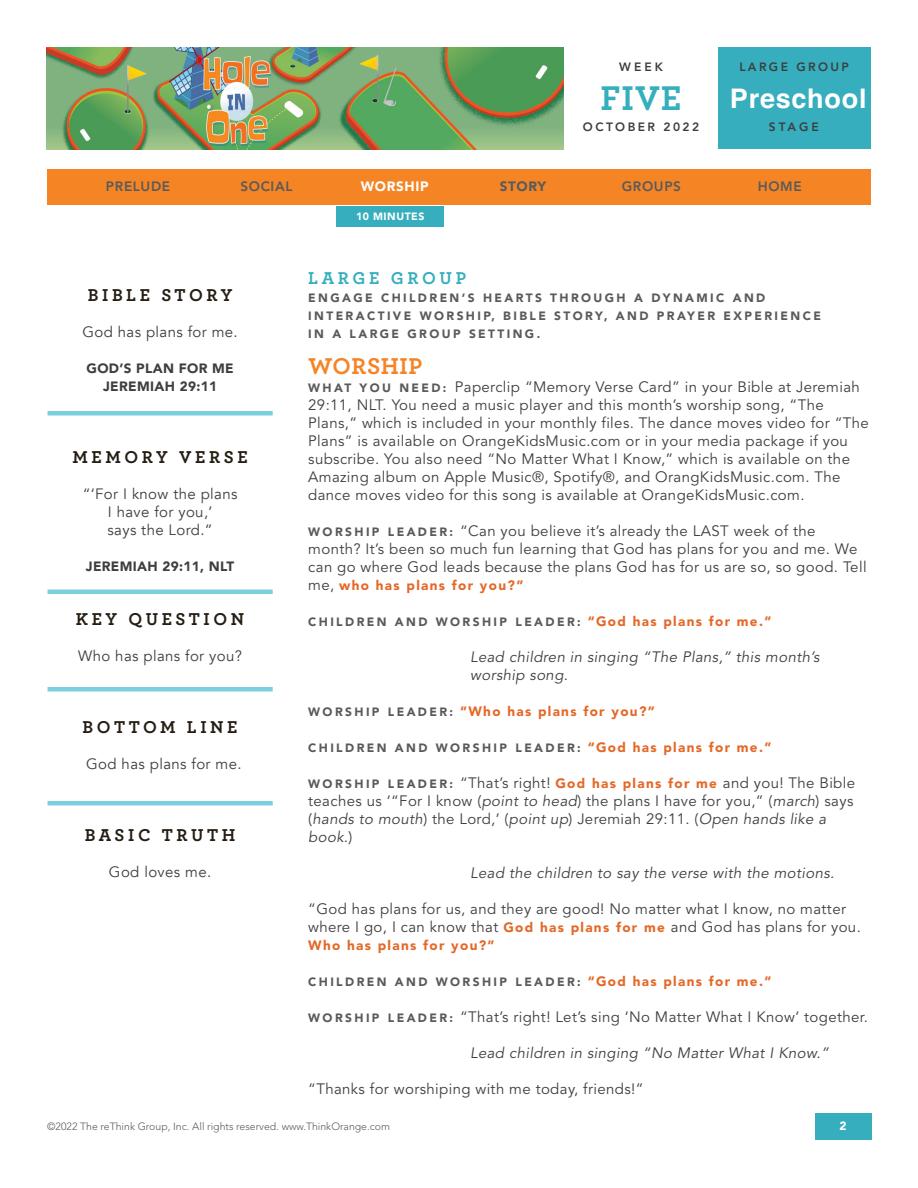
<style>
.page{position:relative;width:918px;height:1188px;background:#fff}
.page>*{position:absolute;margin:0;border:0;box-sizing:border-box;transform-origin:0 0}
.t1{font:700 36px "Archer Pro";color:#36aebd}
.t2{font:700 27px "Helvetica";letter-spacing:.03em;color:#fff}
.t3{font:700 24px "Archer Pro";letter-spacing:.025em;color:#f58425}
.t4{font:700 18px "Archer Pro";letter-spacing:.2em;color:#251d13}
.t5{font:700 18px "Archer Pro";letter-spacing:.2em;color:#36aebd}
.t6{font:15px/18px "Avenir LT Std";letter-spacing:.025em;color:#3e3e3f}
.t7{font:italic 15px/18px "Avenir LT Std";letter-spacing:.025em;color:#3e3e3f}
.t8{font:15px/18px "Avenir";letter-spacing:.025em;color:#3e3e3f;text-align:center}
.t9{font:900 13.5px "Avenir LT Std";letter-spacing:.1em;color:#e46828}
.t10{font:900 13.5px/18px "Avenir";letter-spacing:.025em;color:#3e3e3f;text-align:center}
.t11{font:800 13.5px "Avenir LT Std";letter-spacing:.05em;color:#585a5c}
.t12{font:900 13.5px "Avenir LT Std";letter-spacing:.05em;color:#fff}
.t13{font:900 13.5px "Avenir LT Std";letter-spacing:.05em;color:#595a5d}
.t14{font:900 12px/18px "Avenir LT Std";letter-spacing:.2em;color:#585a5c}
.t15{font:800 12px "Avenir LT Std";letter-spacing:.2em;color:#3e3e3f}
.t16{font:900 12px "Avenir LT Std";color:#fff}
.t17{font:300 10.5px "Avenir LT Std";color:#585a5c}
.t18{font:900 10.5px "Avenir LT Std";letter-spacing:.05em;color:#fff}
.s1{font-weight:900;font-size:12px;color:#585a5c}
.s2{font-weight:400;font-size:15px;color:#3e3e3f}
.s3{font-size:13.5px;color:#e46828}
.s4{font-size:12px;color:#585a5c}
.s5{font-weight:900;font-size:13.5px;color:#e46828}
.s6{font-style:italic}
</style>
<div class="page">
<img style="left:46px;top:47px;width:518px;height:102px">
<div style="left:717px;top:47px;width:154px;height:102px;background:#36aebd"></div>
<div style="left:48px;top:411px;width:225px;height:5px;background:#7bd0e0"></div>
<hr style="left:48px;top:590px;width:225px;height:4px;background:#7bd0e0">
<div style="left:48px;top:687px;width:225px;height:5px;background:#7bd0e0"></div>
<div style="left:48px;top:801px;width:225px;height:5px;background:#7bd0e0"></div>
<div style="left:815px;top:1113px;width:57px;height:27px;background:#36aebd"></div>
<div style="left:336px;top:206px;width:108px;height:20px;background:#36aebd"></div>
<div style="left:47px;top:170px;width:824px;height:36px;background:#f58425"></div>
<p class="t15" style="left:619px;top:59px;width:45px">WEEK</p>
<h1 class="t1" style="left:601px;top:69px;width:82px">FIVE</h1>
<p class="t15" style="left:583px;top:120px;width:118px">OCTOBER 2022</p>
<p class="t15" style="left:739px;top:59px;width:111px">LARGE GROUP</p>
<h2 class="t2" style="left:730px;top:82px;width:138px">Preschool</h2>
<p class="t15" style="left:769px;top:120px;width:52px">STAGE</p>
<p class="t11" style="left:106px;top:178px;width:66px">PRELUDE</p>
<p class="t11" style="left:240px;top:178px;width:54px">SOCIAL</p>
<p class="t12" style="left:361px;top:178px;width:70px">WORSHIP</p>
<p class="t13" style="left:500px;top:178px;width:48px">STORY</p>
<p class="t11" style="left:622px;top:178px;width:61px">GROUPS</p>
<p class="t11" style="left:758px;top:178px;width:46px">HOME</p>
<p class="t4" style="left:88px;top:281px;width:146px">BIBLE STORY</p>
<p class="t8" style="left:82px;top:324px;width:157px">God has plans for me.</p>
<p class="t10" style="left:87px;top:359px;width:149px">GOD’S PLAN FOR ME<br>JEREMIAH 29:11</p>
<p class="t4" style="left:72px;top:443px;width:177px">MEMORY VERSE</p>
<p class="t8" style="left:83px;top:486px;width:156px">“‘For I know the plans<br>I have for you,’<br>says the Lord.”</p>
<p class="t10" style="left:86px;top:557px;width:150px">JEREMIAH 29:11, NLT</p>
<p class="t4" style="left:76px;top:605px;width:170px">KEY QUESTION</p>
<p class="t8" style="left:78px;top:648px;width:165px">Who has plans for you?</p>
<p class="t4" style="left:83px;top:713px;width:156px">BOTTOM LINE</p>
<p class="t8" style="left:86px;top:756px;width:157px">God has plans for me.</p>
<p class="t4" style="left:85px;top:821px;width:152px">BASIC TRUTH</p>
<p class="t8" style="left:109px;top:864px;width:104px">God loves me.</p>
<p class="t18" style="left:356px;top:210px;width:70px">10 MINUTES</p>
<p class="t5" style="left:308px;top:263px;width:159px">LARGE GROUP</p>
<p class="t14" style="left:308px;top:288px;width:514px">ENGAGE CHILDREN’S HEARTS THROUGH A DYNAMIC AND<br>INTERACTIVE WORSHIP, BIBLE STORY, AND PRAYER EXPERIENCE<br>IN A LARGE GROUP SETTING.</p>
<h3 class="t3" style="left:308px;top:347px;width:116px">WORSHIP</h3>
<p class="t6" style="left:308px;top:378px;width:562px"><span class="s1">W H AT Y O U N E E D :</span> Paperclip “Memory Verse Card” in your Bible at Jeremiah 29:11, NLT. You need a music player and this month’s worship song, “The Plans,” which is included in your monthly files. The dance moves video for “The Plans” is available on OrangeKidsMusic.com or in your media package if you subscribe. You also need “No Matter What I Know,” which is available on the Amazing album on Apple Music®, Spotify®, and OrangKidsMusic.com. The dance moves video for this song is available at OrangeKidsMusic.com.</p>
<p class="t6" style="left:308px;top:522px;width:560px"><span class="s1">W O R S H I P L E A D E R :</span> “Can you believe it’s already the LAST week of the month? It’s been so much fun learning that God has plans for you and me. We can go where God leads because the plans God has for us are so, so good. Tell</p>
<p class="t9" style="left:308px;top:577px;width:217px"><span class="s2">me,</span> who has plans for you?”</p>
<p class="t14" style="left:308px;top:612px;width:465px">CHILDREN AND WORSHIP LEADER: <span class="s3">“God has plans for me.”</span></p>
<p class="t7" style="left:470px;top:648px;width:351px">Lead children in singing “The Plans,” this month’s worship song.</p>
<p class="t9" style="left:308px;top:703px;width:348px"><span class="s4">WORSHIP LEADER:</span> “Who has plans for you?”</p>
<p class="t14" style="left:308px;top:738px;width:465px">CHILDREN AND WORSHIP LEADER: <span class="s3">“God has plans for me.”</span></p>
<p class="t6" style="left:308px;top:774px;width:548px"><span class="s1">WORSHIP LEADER:</span> “That’s right! <span class="s5">God has plans for me</span> and you! The Bible teaches us ‘“For I know (<span class="s6">point to head</span>) the plans I have for you,” (<span class="s6">march</span>) says (<span class="s6">hands to mouth</span>) the Lord,’ (<span class="s6">point up</span>) Jeremiah 29:11. (<span class="s6">Open hands like a book.</span>)</p>
<p class="t7" style="left:470px;top:864px;width:366px">Lead the children to say the verse with the motions.</p>
<p class="t6" style="left:308px;top:900px;width:554px">“God has plans for us, and they are good! No matter what I know, no matter where I go, I can know that <span class="s5">God has plans for me</span> and God has plans for you.</p>
<p class="t9" style="left:308px;top:937px;width:188px">Who has plans for you?”</p>
<p class="t14" style="left:308px;top:972px;width:465px">CHILDREN AND WORSHIP LEADER: <span class="s3">“God has plans for me.”</span></p>
<p class="t6" style="left:308px;top:1008px;width:561px"><span class="s1">W O R S H I P L E A D E R :</span> “That’s right! Let’s sing ‘No Matter What I Know’ together.</p>
<p class="t7" style="left:470px;top:1044px;width:360px">Lead children in singing “No Matter What I Know.”</p>
<p class="t6" style="left:308px;top:1080px;width:337px">“Thanks for worshiping with me today, friends!”</p>
<p class="t17" style="left:47px;top:1120px;width:344px">©2022 The reThink Group, Inc. All rights reserved. www.ThinkOrange.com</p>
<p class="t16" style="left:840px;top:1118px;width:9px">2</p>
</div>
